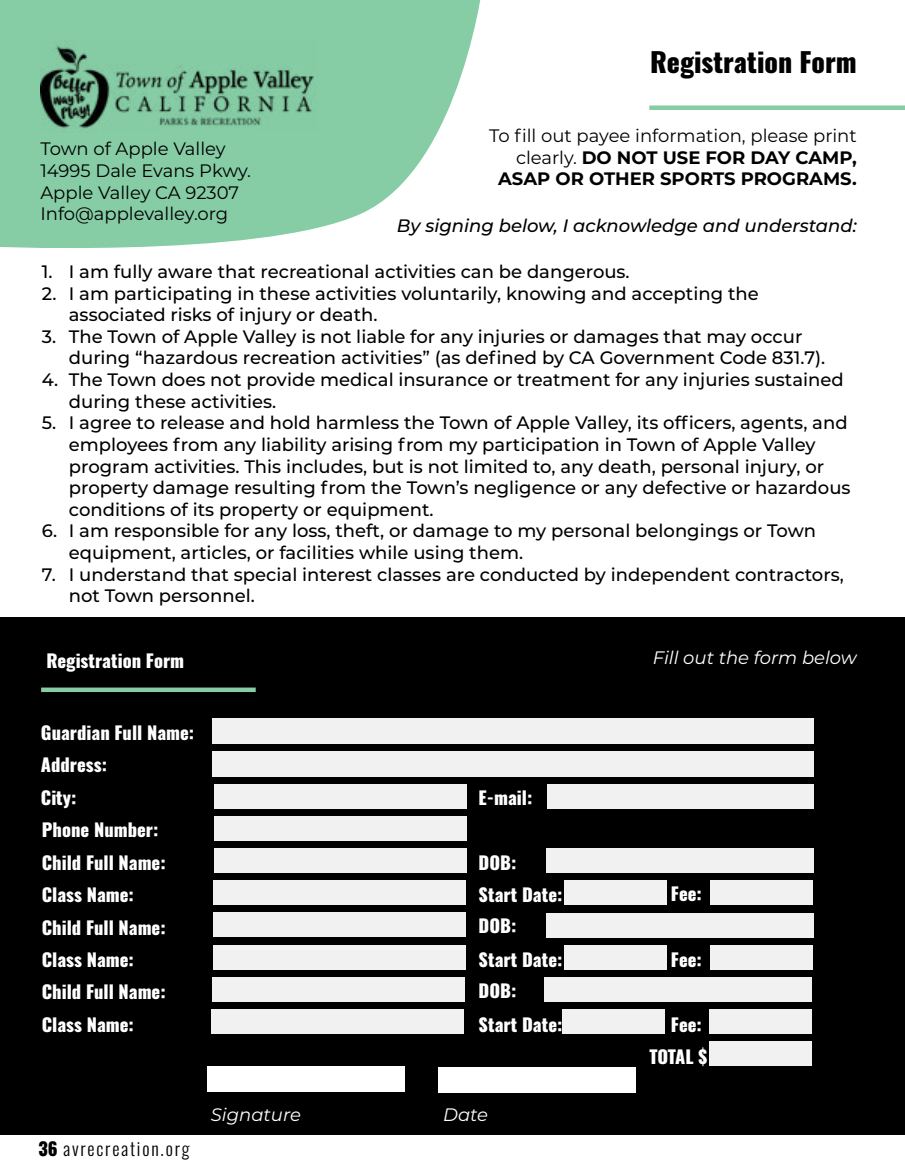
<style>
.page{position:relative;width:905px;height:1175px;background:#fff}
.page>*{position:absolute;margin:0;border:0;box-sizing:border-box;transform-origin:0 0}
.t1{font:800 27px "Oswald";color:#000}
.t2{font:500 18px/21.6px "Montserrat";color:#000}
.t3{font:800 18px "Oswald";color:#fff}
.t4{font:18px/21.6px "Montserrat";color:#000;text-align:right}
.t5{font:italic 500 18px "Montserrat";color:#000}
.t6{font:italic 18px "Montserrat";color:#fff}
.t7{font:18px "Oswald";letter-spacing:.1em;color:#000}
.s1{font-weight:700}
.s2{font-weight:800}
</style>
<div class="page">
<svg style="left:0;top:0;width:481px;height:248px;fill:#86cca5"></svg>
<div style="left:0;top:617px;width:904px;height:517px;background:#000"></div>
<img style="left:40px;top:40px;width:278px;height:92px">
<div style="left:212px;top:718px;width:602px;height:26px;background:#f1f1f2"></div>
<div style="left:212px;top:751px;width:602px;height:26px;background:#f1f1f2"></div>
<div style="left:213px;top:784px;width:253px;height:24px;background:#f1f1f2"></div>
<div style="left:213px;top:816px;width:253px;height:24px;background:#f1f1f2"></div>
<div style="left:546px;top:784px;width:267px;height:24px;background:#f1f1f2"></div>
<div style="left:214px;top:848px;width:252px;height:24px;background:#f1f1f2"></div>
<div style="left:546px;top:848px;width:268px;height:24px;background:#f1f1f2"></div>
<div style="left:213px;top:880px;width:253px;height:24px;background:#f1f1f2"></div>
<div style="left:565px;top:880px;width:102px;height:24px;background:#f1f1f2"></div>
<div style="left:711px;top:880px;width:102px;height:24px;background:#f1f1f2"></div>
<div style="left:213px;top:912px;width:253px;height:24px;background:#f1f1f2"></div>
<div style="left:546px;top:913px;width:267px;height:24px;background:#f1f1f2"></div>
<div style="left:213px;top:945px;width:252px;height:24px;background:#f1f1f2"></div>
<div style="left:564px;top:945px;width:102px;height:24px;background:#f1f1f2"></div>
<div style="left:710px;top:945px;width:102px;height:24px;background:#f1f1f2"></div>
<div style="left:212px;top:977px;width:252px;height:24px;background:#f1f1f2"></div>
<div style="left:544px;top:977px;width:268px;height:24px;background:#f1f1f2"></div>
<div style="left:211px;top:1009px;width:253px;height:24px;background:#f1f1f2"></div>
<div style="left:563px;top:1009px;width:102px;height:24px;background:#f1f1f2"></div>
<div style="left:709px;top:1009px;width:102px;height:24px;background:#f1f1f2"></div>
<div style="left:709px;top:1041px;width:102px;height:24px;background:#f1f1f2"></div>
<div style="left:207px;top:1065px;width:198px;height:26px;background:#fff"></div>
<div style="left:438px;top:1067px;width:198px;height:25px;background:#fff"></div>
<div style="left:649px;top:105px;width:255px;height:5px;background:#86cca5"></div>
<div style="left:41px;top:687px;width:215px;height:5px;background:#86cca5"></div>
<p class="t1" style="left:650px;top:48px;width:208px">Registration Form</p>
<p class="t4" style="left:489px;top:124px;width:369px">To fill out payee information, please print clearly. <span class="s1">DO NOT USE FOR DAY CAMP,<br>ASAP OR OTHER SPORTS PROGRAMS.</span></p>
<p class="t5" style="left:397px;top:213px;width:461px">By signing below, I acknowledge and understand:</p>
<p class="t2" style="left:42px;top:260px;width:589px">1. I am fully aware that recreational activities can be dangerous.</p>
<p class="t2" style="left:69px;top:282px;width:691px;text-indent:-27px">2. I am participating in these activities voluntarily, knowing and accepting the associated risks of injury or death.</p>
<p class="t2" style="left:69px;top:325px;width:758px;text-indent:-27px">3. The Town of Apple Valley is not liable for any injuries or damages that may occur during “hazardous recreation activities” (as defined by CA Government Code 831.7).</p>
<p class="t2" style="left:69px;top:368px;width:776px;text-indent:-27px">4. The Town does not provide medical insurance or treatment for any injuries sustained during these activities.</p>
<p class="t2" style="left:69px;top:411px;width:783px;text-indent:-27px">5. I agree to release and hold harmless the Town of Apple Valley, its officers, agents, and employees from any liability arising from my participation in Town of Apple Valley program activities. This includes, but is not limited to, any death, personal injury, or property damage resulting from the Town’s negligence or any defective or hazardous conditions of its property or equipment.</p>
<p class="t2" style="left:69px;top:519px;width:748px;text-indent:-27px">6. I am responsible for any loss, theft, or damage to my personal belongings or Town equipment, articles, or facilities while using them.</p>
<p class="t2" style="left:69px;top:562px;width:776px;text-indent:-27px">7. I understand that special interest classes are conducted by independent contractors, not Town personnel.</p>
<p class="t4" style="left:40px;top:138px;width:187px">Town of Apple Valley</p>
<p class="t4" style="left:40px;top:159px;width:212px">14995 Dale Evans Pkwy.</p>
<p class="t4" style="left:40px;top:181px;width:200px">Apple Valley CA 92307</p>
<p class="t4" style="left:40px;top:202px;width:189px">Info@applevalley.org</p>
<p class="t3" style="left:46px;top:651px;width:139px">Registration Form</p>
<p class="t6" style="left:652px;top:645px;width:205px">Fill out the form below</p>
<p class="t3" style="left:41px;top:723px;width:155px">Guardian Full Name:</p>
<p class="t3" style="left:41px;top:755px;width:68px">Address:</p>
<p class="t3" style="left:41px;top:788px;width:37px">City:</p>
<p class="t3" style="left:42px;top:820px;width:118px">Phone Number:</p>
<p class="t3" style="left:42px;top:853px;width:125px">Child Full Name:</p>
<p class="t3" style="left:42px;top:885px;width:94px">Class Name:</p>
<p class="t3" style="left:42px;top:917px;width:125px">Child Full Name:</p>
<p class="t3" style="left:42px;top:950px;width:94px">Class Name:</p>
<p class="t3" style="left:42px;top:982px;width:125px">Child Full Name:</p>
<p class="t3" style="left:42px;top:1015px;width:94px">Class Name:</p>
<p class="t3" style="left:478px;top:788px;width:55px">E-mail:</p>
<p class="t3" style="left:478px;top:853px;width:39px">DOB:</p>
<p class="t3" style="left:478px;top:885px;width:85px">Start Date:</p>
<p class="t3" style="left:478px;top:916px;width:39px">DOB:</p>
<p class="t3" style="left:478px;top:950px;width:85px">Start Date:</p>
<p class="t3" style="left:478px;top:981px;width:39px">DOB:</p>
<p class="t3" style="left:478px;top:1015px;width:85px">Start Date:</p>
<p class="t7" style="left:38px;top:1132px;width:153px"><span class="s2">36</span> avrecreation.org</p>
<p class="t6" style="left:211px;top:1102px;width:91px">Signature</p>
<p class="t6" style="left:443px;top:1102px;width:46px">Date</p>
<p class="t3" style="left:671px;top:884px;width:32px">Fee:</p>
<p class="t3" style="left:671px;top:950px;width:32px">Fee:</p>
<p class="t3" style="left:671px;top:1015px;width:32px">Fee:</p>
<p class="t3" style="left:649px;top:1046px;width:59px">TOTAL $</p>
</div>
